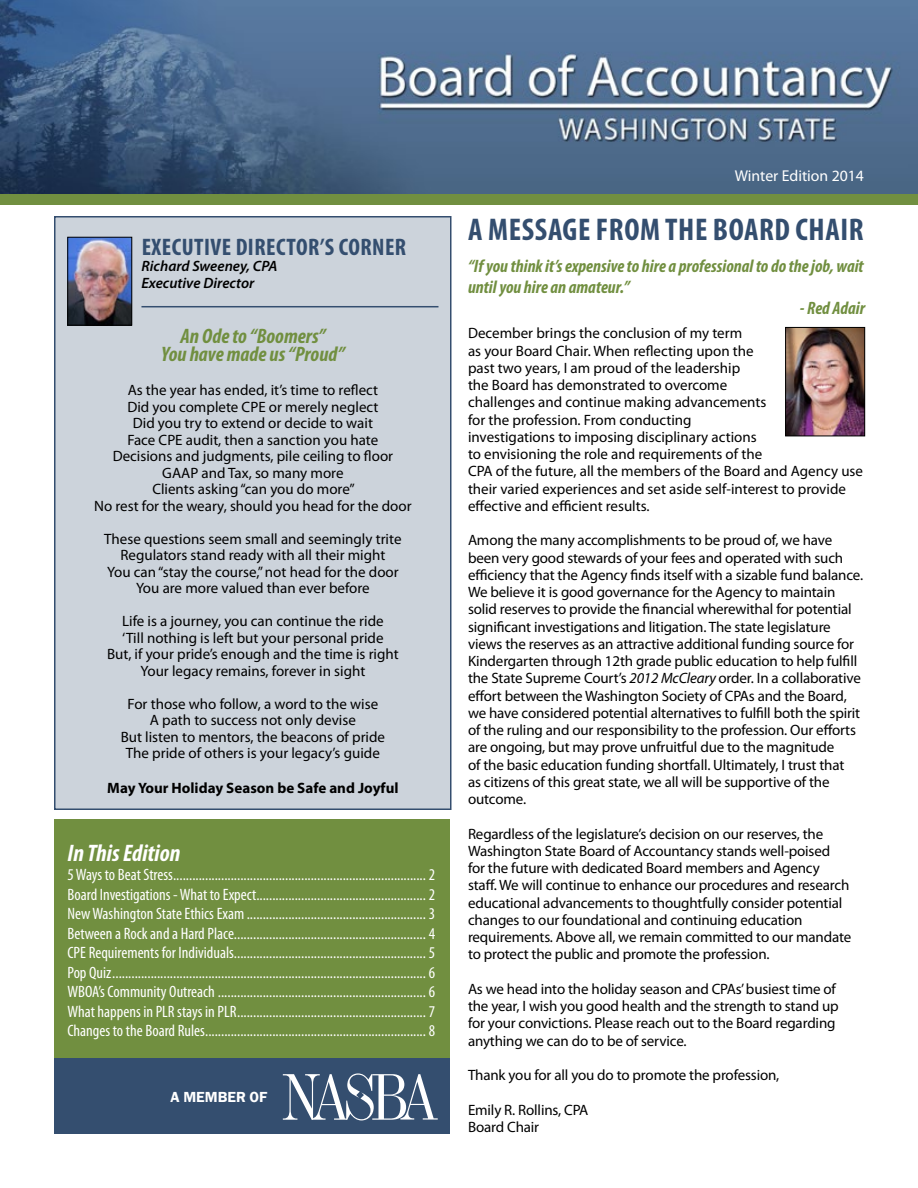
<style>
.page{position:relative;width:918px;height:1188px;background:#fff}
.page>*{position:absolute;margin:0;border:0;box-sizing:border-box;transform-origin:0 0}
.t1{font:700 condensed 31.5px "Myriad Pro";letter-spacing:.02em;color:#344e6f}
.t2{font:700 condensed 24px "Myriad Pro";letter-spacing:.02em;color:#344e6f}
.t3{font:italic 700 condensed 24px "Myriad Pro";color:#fff}
.t4{font:italic 700 condensed 21px/18px "Myriad Pro";color:#718f40;text-align:center}
.t5{font:italic 700 condensed 18px/21px "Myriad Pro";color:#718f40}
.t6{font:condensed 16.5px/19.5px "Myriad Pro";color:#fff;text-align:justify}
.t7{font:15.75px "Myriad Pro";color:#fff}
.t8{font:15px/17.2px "Myriad Pro";letter-spacing:-.01em;color:#000}
.t9{font:700 15px "Myriad Pro";color:#000}
.t10{font:italic 600 15px/16.5px "Myriad Pro";color:#000}
.t11{font:600 15px "Franklin Gothic";color:#fff}
.s1{font-style:italic}
</style>
<div class="page">
<img style="left:0;top:0;width:918px;height:194px">
<div style="left:54px;top:819px;width:396px;height:241px;background:#718f40"></div>
<div style="left:54px;top:1058px;width:396px;height:76px;background:#344e6f"></div>
<svg style="left:283px;top:1073px;width:155px;height:47px"></svg>
<div style="left:0;top:194px;width:918px;height:10px;background:#718f40"></div>
<img style="left:787px;top:329px;width:76px;height:105px">
<div style="left:785px;top:327px;width:80px;height:109px;border:1px solid #000"></div>
<div style="left:54px;top:216px;width:398px;height:594px;background:#ccd3db;border:2px solid #344e6f"></div>
<img style="left:69px;top:239px;width:61px;height:85px">
<div style="left:67px;top:237px;width:65px;height:89px;border:1px solid #000"></div>
<hr style="left:141px;top:306px;width:297px;height:1px;background:#344e6f">
<h2 class="t2" style="left:142px;top:232px;width:266px">EXECUTIVE DIRECTOR’S CORNER</h2>
<p class="t10" style="left:141px;top:258px;width:138px">Richard Sweeney, CPA<br>Executive Director</p>
<h3 class="t4" style="left:161px;top:326px;width:185px">An Ode to “Boomers”<br>You have made us “Proud”</h3>
<p class="t8" style="left:94px;top:382px;width:319px;line-height:16.5px;text-align:center">As the year has ended, it’s time to reflect<br>Did you complete CPE or merely neglect<br>Did you try to extend or decide to wait<br>Face CPE audit, then a sanction you hate<br>Decisions and judgments, pile ceiling to floor GAAP and Tax, so many more<br>Clients asking “can you do more”<br>No rest for the weary, should you head for the door</p>
<p class="t8" style="left:104px;top:530px;width:299px;line-height:16.5px;text-align:center">These questions seem small and seemingly trite Regulators stand ready with all their might<br>You can “stay the course,” not head for the door You are more valued than ever before</p>
<p class="t8" style="left:107px;top:613px;width:293px;line-height:16.5px;text-align:center">Life is a journey, you can continue the ride<br>‘Till nothing is left but your personal pride<br>But, if your pride’s enough and the time is right Your legacy remains, forever in sight</p>
<p class="t8" style="left:121px;top:695px;width:266px;line-height:16.5px;text-align:center">For those who follow, a word to the wise<br>A path to success not only devise<br>But listen to mentors, the beacons of pride The pride of others is your legacy’s guide</p>
<p class="t9" style="left:107px;top:778px;width:293px">May Your Holiday Season be Safe and Joyful</p>
<h2 class="t3" style="left:68px;top:838px;width:114px">In This Edition</h2>
<p class="t6" style="left:68px;top:865px;width:369px">5 Ways to Beat Stress............................................................................... 2<br>Board Investigations - What to Expect..................................................... 2<br>New Washington State Ethics Exam........................................................ 3<br>Between a Rock and a Hard Place............................................................ 4<br>CPE Requirements for Individuals............................................................ 5<br>Pop Quiz.................................................................................................. 6<br>WBOA’s Community Outreach ................................................................. 6<br>What happens in PLR stays in PLR........................................................... 7<br>Changes to the Board Rules..................................................................... 8</p>
<p class="t11" style="left:170px;top:1088px;width:99px">A MEMBER OF</p>
<p class="t7" style="left:735px;top:166px;width:131px">Winter Edition 2014</p>
<h1 class="t1" style="left:468px;top:209px;width:397px">A MESSAGE FROM THE BOARD CHAIR</h1>
<p class="t5" style="left:468px;top:255px;width:397px">“If you think it’s expensive to hire a professional to do the job, wait until you hire an amateur.”</p>
<p class="t5" style="left:800px;top:297px;width:67px">- Red Adair</p>
<p class="t8" style="left:468px;top:324px;width:397px">December brings the conclusion of my term<br>as your Board Chair. When reflecting upon the<br>past two years, I am proud of the leadership<br>the Board has demonstrated to overcome<br>challenges and continue making advancements<br>for the profession. From conducting<br>investigations to imposing disciplinary actions<br>to envisioning the role and requirements of the<br>CPA of the future, all the members of the Board and Agency use their varied experiences and set aside self-interest to provide effective and efficient results.</p>
<p class="t8" style="left:468px;top:531px;width:397px">Among the many accomplishments to be proud of, we have been very good stewards of your fees and operated with such efficiency that the Agency finds itself with a sizable fund balance.<br>We believe it is good governance for the Agency to maintain solid reserves to provide the financial wherewithal for potential significant investigations and litigation. The state legislature views the reserves as an attractive additional funding source for Kindergarten through 12th grade public education to help fulfill the State Supreme Court’s <span class="s1">2012 McCleary</span> order. In a collaborative effort between the Washington Society of CPAs and the Board, we have considered potential alternatives to fulfill both the spirit of the ruling and our responsibility to the profession. Our efforts are ongoing, but may prove unfruitful due to the magnitude<br>of the basic education funding shortfall. Ultimately, I trust that<br>as citizens of this great state, we all will be supportive of the outcome.</p>
<p class="t8" style="left:468px;top:825px;width:385px">Regardless of the legislature’s decision on our reserves, the Washington State Board of Accountancy stands well-poised<br>for the future with dedicated Board members and Agency staff. We will continue to enhance our procedures and research educational advancements to thoughtfully consider potential changes to our foundational and continuing education requirements. Above all, we remain committed to our mandate to protect the public and promote the profession.</p>
<p class="t8" style="left:468px;top:980px;width:372px">As we head into the holiday season and CPAs’ busiest time of the year, I wish you good health and the strength to stand up for your convictions. Please reach out to the Board regarding anything we can do to be of service.</p>
<p class="t8" style="left:468px;top:1066px;width:313px">Thank you for all you do to promote the profession,</p>
<p class="t8" style="left:468px;top:1101px;width:122px">Emily R. Rollins, CPA<br>Board Chair</p>
</div>
